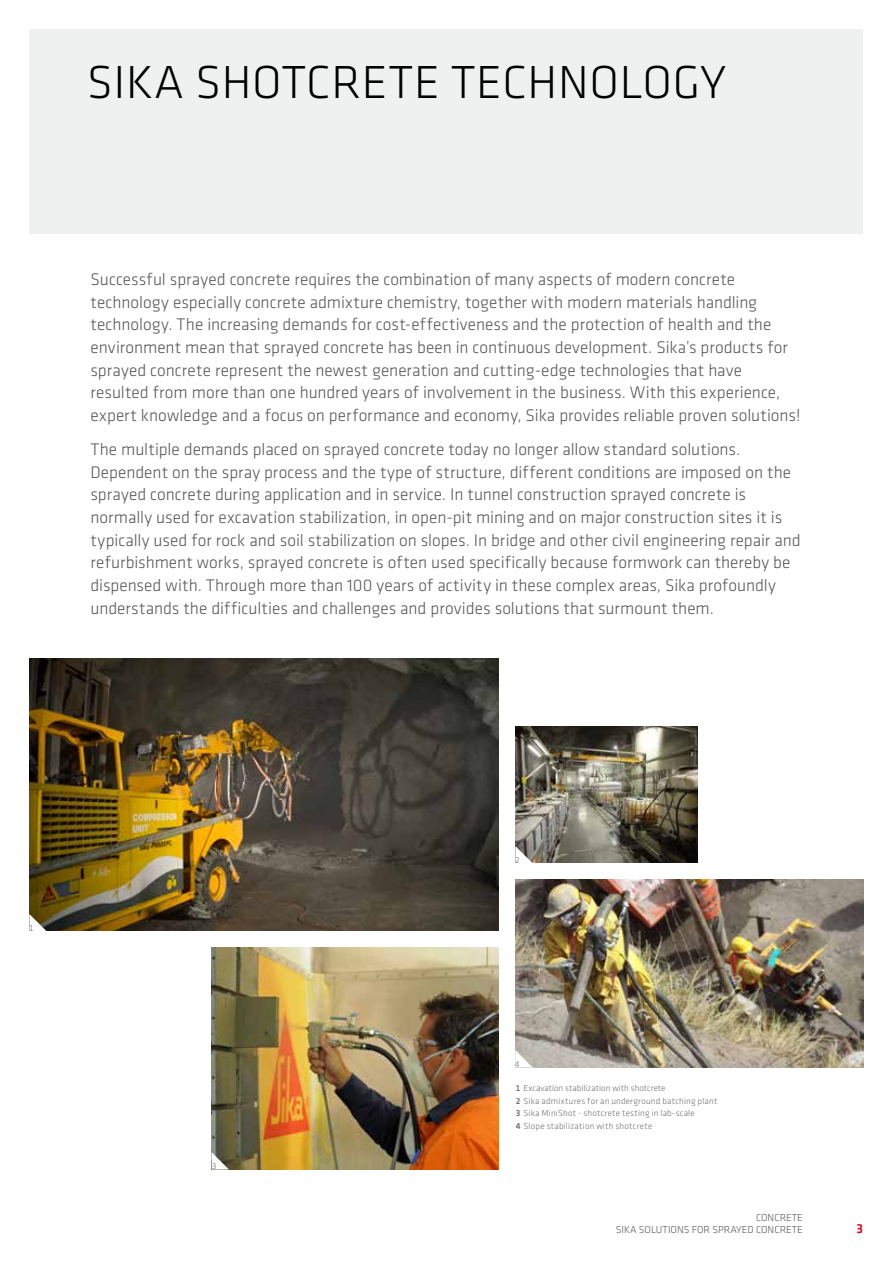
<style>
.page{position:relative;width:893px;height:1263px;background:#fff}
.page>*{position:absolute;margin:0;border:0;box-sizing:border-box;transform-origin:0 0}
.t1{font:300 48px "Klavika";letter-spacing:.015em;color:#000}
.t2{font:300 17.4px/22.6px "Klavika";color:#58585a}
.t3{font:500 13.5px "Klavika";color:#e2001a}
.t4{font:300 10.5px/12.6px "Klavika";color:#58585a;text-align:right}
.t5{font:300 9px/12.8px "Klavika";letter-spacing:.02em;color:#707172}
.s1{font-weight:500}
</style>
<div class="page">
<div style="left:29px;top:29px;width:834px;height:204px;background:#eceded"></div>
<img style="left:30px;top:659px;width:469px;height:272px">
<img style="left:516px;top:727px;width:182px;height:136px">
<img style="left:516px;top:880px;width:347px;height:187px">
<img style="left:212px;top:948px;width:287px;height:221px">
<svg style="left:515px;top:846px;width:18px;height:17px"></svg>
<svg style="left:29px;top:914px;width:18px;height:17px"></svg>
<svg style="left:212px;top:1152px;width:17px;height:17px"></svg>
<svg style="left:515px;top:1050px;width:18px;height:17px"></svg>
<h1 class="t1" style="left:87px;top:53px;width:641px">SIKA SHOTCRETE TECHNOLOGY</h1>
<p class="t2" style="left:91px;top:268px;width:711px">Successful sprayed concrete requires the combination of many aspects of modern concrete technology especially concrete admixture chemistry, together with modern materials handling technology. The increasing demands for cost-effectiveness and the protection of health and the environment mean that sprayed concrete has been in continuous development. Sika’s products for sprayed concrete represent the newest generation and cutting-edge technologies that have resulted from more than one hundred years of involvement in the business. With this experience, expert knowledge and a focus on performance and economy, Sika provides reliable proven solutions!</p>
<p class="t2" style="left:91px;top:438px;width:712px">The multiple demands placed on sprayed concrete today no longer allow standard solutions.<br>Dependent on the spray process and the type of structure, different conditions are imposed on the sprayed concrete during application and in service. In tunnel construction sprayed concrete is normally used for excavation stabilization, in open-pit mining and on major construction sites it is typically used for rock and soil stabilization on slopes. In bridge and other civil engineering repair and refurbishment works, sprayed concrete is often used specifically because formwork can thereby be dispensed with. Through more than 100 years of activity in these complex areas, Sika profoundly understands the difficulties and challenges and provides solutions that surmount them.</p>
<p class="t5" style="left:29px;top:921px;width:6px">1</p>
<p class="t5" style="left:212px;top:1160px;width:6px">3</p>
<p class="t5" style="left:515px;top:853px;width:6px">2</p>
<p class="t5" style="left:515px;top:1057px;width:6px">4</p>
<p class="t5" style="left:516px;top:1081px;width:203px"><span class="s1">1</span> Excavation stabilization with shotcrete<br><span class="s1">2</span> Sika admixtures for an underground batching plant <span class="s1">3</span> Sika MiniShot - shotcrete testing in lab-scale<br><span class="s1">4</span> Slope stabilization with shotcrete</p>
<p class="t4" style="left:616px;top:1211px;width:189px">CONCRETE<br>SIKA SOLUTIONS FOR SPRAYED CONCRETE</p>
<p class="t3" style="left:857px;top:1219px;width:8px">3</p>
</div>
